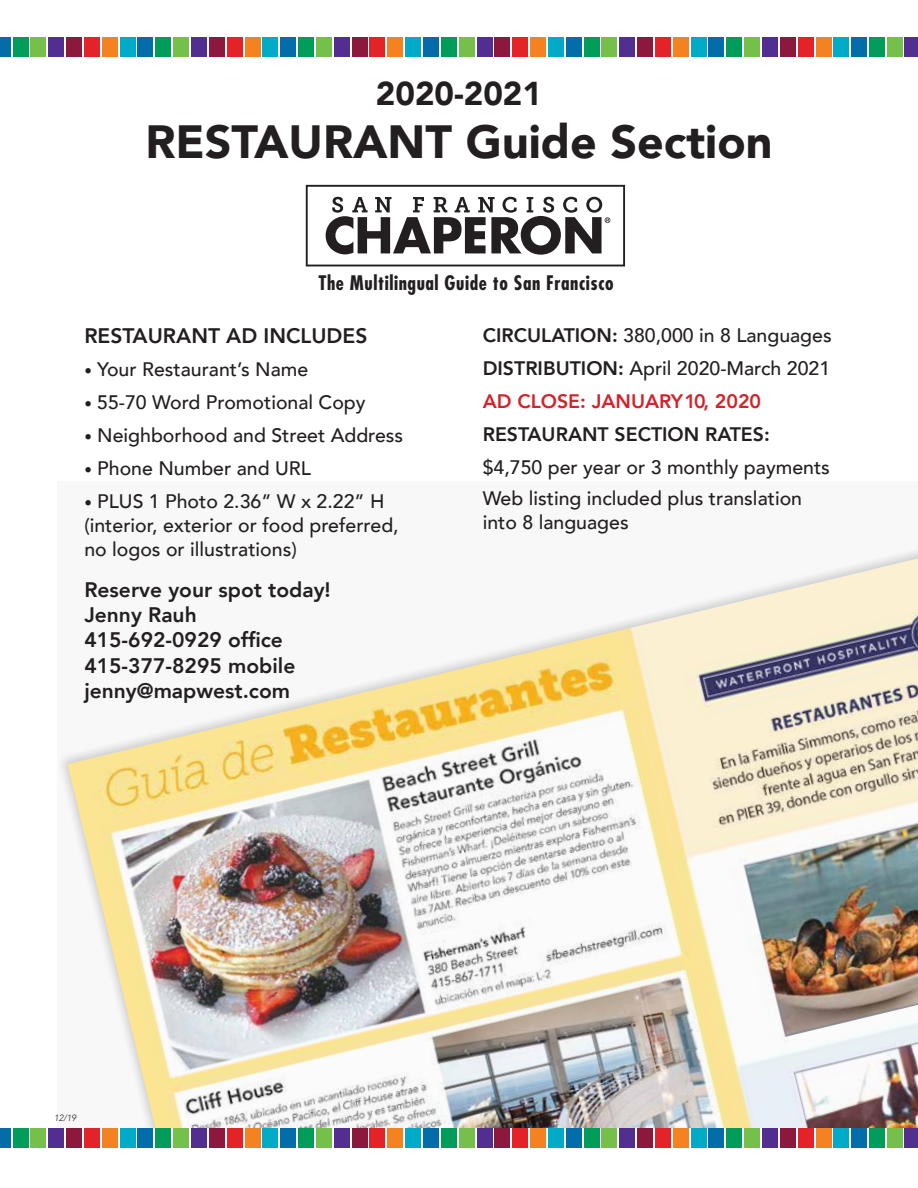
<style>
.page{position:relative;width:918px;height:1188px;background:#fff}
.page>*{position:absolute;margin:0;border:0;box-sizing:border-box;transform-origin:0 0}
.t1{font:900 46.5px "Avenir";color:#231f20}
.t2{font:900 33px "Avenir";color:#231f20}
.t3{font:800 21px/25.2px "Avenir";color:#231f20}
.t4{font:500 19.5px/24px "Avenir";color:#231f20}
.t5{font:700 condensed 19.5px "Futura";letter-spacing:.03em;color:#231f20}
.t6{font:800 19.5px "Avenir";color:#231f20}
.t7{font:italic 300 9px "Avenir";color:#231f20}
.s1{font-size:15px}
.s2{font-weight:800}
.s3{font-weight:800;color:#d2232a}
</style>
<div class="page">
<div style="left:58px;top:481px;width:860px;height:707px;background:#f8f8f8"></div>
<img style="left:68px;top:558px;width:850px;height:570px">
<svg style="left:306px;top:185px;width:319px;height:81px"></svg>
<div style="left:0;top:37px;width:10px;height:20px;background:#026da9"></div>
<div style="left:120px;top:37px;width:16px;height:20px;background:#00abc7"></div>
<div style="left:13px;top:37px;width:15px;height:20px;background:#009d5a"></div>
<div style="left:30px;top:37px;width:16px;height:20px;background:#74c04b"></div>
<div style="left:66px;top:37px;width:16px;height:20px;background:#8c183d"></div>
<div style="left:84px;top:37px;width:16px;height:20px;background:#e32327"></div>
<div style="left:102px;top:37px;width:16px;height:20px;background:#f58220"></div>
<div style="left:48px;top:37px;width:16px;height:20px;background:#522e91"></div>
<div style="left:138px;top:37px;width:15px;height:20px;background:#026da9"></div>
<div style="left:262px;top:37px;width:16px;height:20px;background:#00abc7"></div>
<div style="left:155px;top:37px;width:16px;height:20px;background:#009d5a"></div>
<div style="left:173px;top:37px;width:16px;height:20px;background:#74c04b"></div>
<div style="left:209px;top:37px;width:16px;height:20px;background:#8c183d"></div>
<div style="left:227px;top:37px;width:16px;height:20px;background:#e32327"></div>
<div style="left:245px;top:37px;width:15px;height:20px;background:#f58220"></div>
<div style="left:191px;top:37px;width:16px;height:20px;background:#522e91"></div>
<div style="left:280px;top:37px;width:16px;height:20px;background:#026da9"></div>
<div style="left:405px;top:37px;width:16px;height:20px;background:#00abc7"></div>
<div style="left:298px;top:37px;width:16px;height:20px;background:#009d5a"></div>
<div style="left:316px;top:37px;width:16px;height:20px;background:#74c04b"></div>
<div style="left:352px;top:37px;width:16px;height:20px;background:#8c183d"></div>
<div style="left:370px;top:37px;width:15px;height:20px;background:#e32327"></div>
<div style="left:387px;top:37px;width:16px;height:20px;background:#f58220"></div>
<div style="left:334px;top:37px;width:16px;height:20px;background:#522e91"></div>
<div style="left:423px;top:37px;width:16px;height:20px;background:#026da9"></div>
<div style="left:441px;top:37px;width:16px;height:20px;background:#009d5a"></div>
<div style="left:459px;top:37px;width:16px;height:20px;background:#74c04b"></div>
<div style="left:477px;top:37px;width:15px;height:20px;background:#522e91"></div>
<div style="left:548px;top:37px;width:16px;height:20px;background:#00abc7"></div>
<div style="left:494px;top:37px;width:16px;height:20px;background:#8c183d"></div>
<div style="left:512px;top:37px;width:16px;height:20px;background:#e32327"></div>
<div style="left:530px;top:37px;width:16px;height:20px;background:#f58220"></div>
<div style="left:566px;top:37px;width:16px;height:20px;background:#026da9"></div>
<div style="left:691px;top:37px;width:16px;height:20px;background:#00abc7"></div>
<div style="left:584px;top:37px;width:15px;height:20px;background:#009d5a"></div>
<div style="left:601px;top:37px;width:16px;height:20px;background:#74c04b"></div>
<div style="left:637px;top:37px;width:16px;height:20px;background:#8c183d"></div>
<div style="left:655px;top:37px;width:16px;height:20px;background:#e32327"></div>
<div style="left:673px;top:37px;width:16px;height:20px;background:#f58220"></div>
<div style="left:619px;top:37px;width:16px;height:20px;background:#522e91"></div>
<div style="left:709px;top:37px;width:15px;height:20px;background:#026da9"></div>
<div style="left:833px;top:37px;width:16px;height:20px;background:#00abc7"></div>
<div style="left:726px;top:37px;width:16px;height:20px;background:#009d5a"></div>
<div style="left:744px;top:37px;width:16px;height:20px;background:#74c04b"></div>
<div style="left:780px;top:37px;width:16px;height:20px;background:#8c183d"></div>
<div style="left:798px;top:37px;width:16px;height:20px;background:#e32327"></div>
<div style="left:816px;top:37px;width:15px;height:20px;background:#f58220"></div>
<div style="left:762px;top:37px;width:16px;height:20px;background:#522e91"></div>
<div style="left:851px;top:37px;width:16px;height:20px;background:#026da9"></div>
<div style="left:869px;top:37px;width:16px;height:20px;background:#009d5a"></div>
<div style="left:887px;top:37px;width:16px;height:20px;background:#74c04b"></div>
<div style="left:905px;top:37px;width:13px;height:20px;background:#522e91"></div>
<div style="left:0;top:1128px;width:918px;height:60px;background:#fff"></div>
<div style="left:0;top:1128px;width:10px;height:20px;background:#026da9"></div>
<div style="left:120px;top:1128px;width:16px;height:20px;background:#00abc7"></div>
<div style="left:13px;top:1128px;width:15px;height:20px;background:#009d5a"></div>
<div style="left:30px;top:1128px;width:16px;height:20px;background:#74c04b"></div>
<div style="left:66px;top:1128px;width:16px;height:20px;background:#8c183d"></div>
<div style="left:84px;top:1128px;width:16px;height:20px;background:#e32327"></div>
<div style="left:102px;top:1128px;width:16px;height:20px;background:#f58220"></div>
<div style="left:48px;top:1128px;width:16px;height:20px;background:#522e91"></div>
<div style="left:138px;top:1128px;width:15px;height:20px;background:#026da9"></div>
<div style="left:262px;top:1128px;width:16px;height:20px;background:#00abc7"></div>
<div style="left:155px;top:1128px;width:16px;height:20px;background:#009d5a"></div>
<div style="left:173px;top:1128px;width:16px;height:20px;background:#74c04b"></div>
<div style="left:209px;top:1128px;width:16px;height:20px;background:#8c183d"></div>
<div style="left:227px;top:1128px;width:16px;height:20px;background:#e32327"></div>
<div style="left:245px;top:1128px;width:15px;height:20px;background:#f58220"></div>
<div style="left:191px;top:1128px;width:16px;height:20px;background:#522e91"></div>
<div style="left:280px;top:1128px;width:16px;height:20px;background:#026da9"></div>
<div style="left:405px;top:1128px;width:16px;height:20px;background:#00abc7"></div>
<div style="left:298px;top:1128px;width:16px;height:20px;background:#009d5a"></div>
<div style="left:316px;top:1128px;width:16px;height:20px;background:#74c04b"></div>
<div style="left:352px;top:1128px;width:16px;height:20px;background:#8c183d"></div>
<div style="left:370px;top:1128px;width:15px;height:20px;background:#e32327"></div>
<div style="left:387px;top:1128px;width:16px;height:20px;background:#f58220"></div>
<div style="left:334px;top:1128px;width:16px;height:20px;background:#522e91"></div>
<div style="left:423px;top:1128px;width:16px;height:20px;background:#026da9"></div>
<div style="left:441px;top:1128px;width:16px;height:20px;background:#009d5a"></div>
<div style="left:459px;top:1128px;width:16px;height:20px;background:#74c04b"></div>
<div style="left:477px;top:1128px;width:15px;height:20px;background:#522e91"></div>
<div style="left:548px;top:1128px;width:16px;height:20px;background:#00abc7"></div>
<div style="left:494px;top:1128px;width:16px;height:20px;background:#8c183d"></div>
<div style="left:512px;top:1128px;width:16px;height:20px;background:#e32327"></div>
<div style="left:530px;top:1128px;width:16px;height:20px;background:#f58220"></div>
<div style="left:566px;top:1128px;width:16px;height:20px;background:#026da9"></div>
<div style="left:691px;top:1128px;width:16px;height:20px;background:#00abc7"></div>
<div style="left:584px;top:1128px;width:15px;height:20px;background:#009d5a"></div>
<div style="left:601px;top:1128px;width:16px;height:20px;background:#74c04b"></div>
<div style="left:637px;top:1128px;width:16px;height:20px;background:#8c183d"></div>
<div style="left:655px;top:1128px;width:16px;height:20px;background:#e32327"></div>
<div style="left:673px;top:1128px;width:16px;height:20px;background:#f58220"></div>
<div style="left:619px;top:1128px;width:16px;height:20px;background:#522e91"></div>
<div style="left:709px;top:1128px;width:15px;height:20px;background:#026da9"></div>
<div style="left:833px;top:1128px;width:16px;height:20px;background:#00abc7"></div>
<div style="left:726px;top:1128px;width:16px;height:20px;background:#009d5a"></div>
<div style="left:744px;top:1128px;width:16px;height:20px;background:#74c04b"></div>
<div style="left:780px;top:1128px;width:16px;height:20px;background:#8c183d"></div>
<div style="left:798px;top:1128px;width:16px;height:20px;background:#e32327"></div>
<div style="left:816px;top:1128px;width:15px;height:20px;background:#f58220"></div>
<div style="left:762px;top:1128px;width:16px;height:20px;background:#522e91"></div>
<div style="left:851px;top:1128px;width:16px;height:20px;background:#026da9"></div>
<div style="left:869px;top:1128px;width:16px;height:20px;background:#009d5a"></div>
<div style="left:887px;top:1128px;width:16px;height:20px;background:#74c04b"></div>
<div style="left:905px;top:1128px;width:13px;height:20px;background:#522e91"></div>
<h2 class="t2" style="left:376px;top:66px;width:168px">2020-2021</h2>
<h1 class="t1" style="left:146px;top:102px;width:628px">RESTAURANT Guide Section</h1>
<p class="t5" style="left:318px;top:270px;width:297px">The Multilingual Guide to San Francisco</p>
<p class="t3" style="left:84px;top:323px;width:285px">RESTAURANT AD INCLUDES</p>
<p class="t4" style="left:84px;top:356px;width:225px"><span class="s1">•</span> Your Restaurant’s Name</p>
<p class="t4" style="left:84px;top:389px;width:283px"><span class="s1">•</span> 55-70 Word Promotional Copy</p>
<p class="t4" style="left:84px;top:422px;width:320px"><span class="s1">•</span> Neighborhood and Street Address</p>
<p class="t4" style="left:84px;top:455px;width:228px"><span class="s1">•</span> Phone Number and URL</p>
<p class="t4" style="left:84px;top:488px;width:316px"><span class="s1">•</span> PLUS 1 Photo 2.36” W x 2.22” H (interior, exterior or food preferred, no logos or illustrations)</p>
<p class="t3" style="left:84px;top:577px;width:248px">Reserve your spot today!<br>Jenny Rauh<br>415-692-0929 office<br>415-377-8295 mobile jenny@mapwest.com</p>
<p class="t4" style="left:483px;top:318px;width:350px;line-height:33px;text-align:justify"><span class="s2">CIRCULATION:</span> 380,000 in 8 Languages <span class="s2">DISTRIBUTION:</span> April 2020-March 2021<br><span class="s3">AD CLOSE: JANUARY 10, 2020</span></p>
<p class="t6" style="left:483px;top:419px;width:289px">RESTAURANT SECTION RATES:</p>
<p class="t4" style="left:483px;top:450px;width:349px;line-height:31.5px">$4,750 per year or 3 monthly payments<br>Web listing included plus translation</p>
<p class="t4" style="left:483px;top:510px;width:147px">into 8 languages</p>
<p class="t7" style="left:54px;top:1113px;width:24px">12/19</p>
</div>
